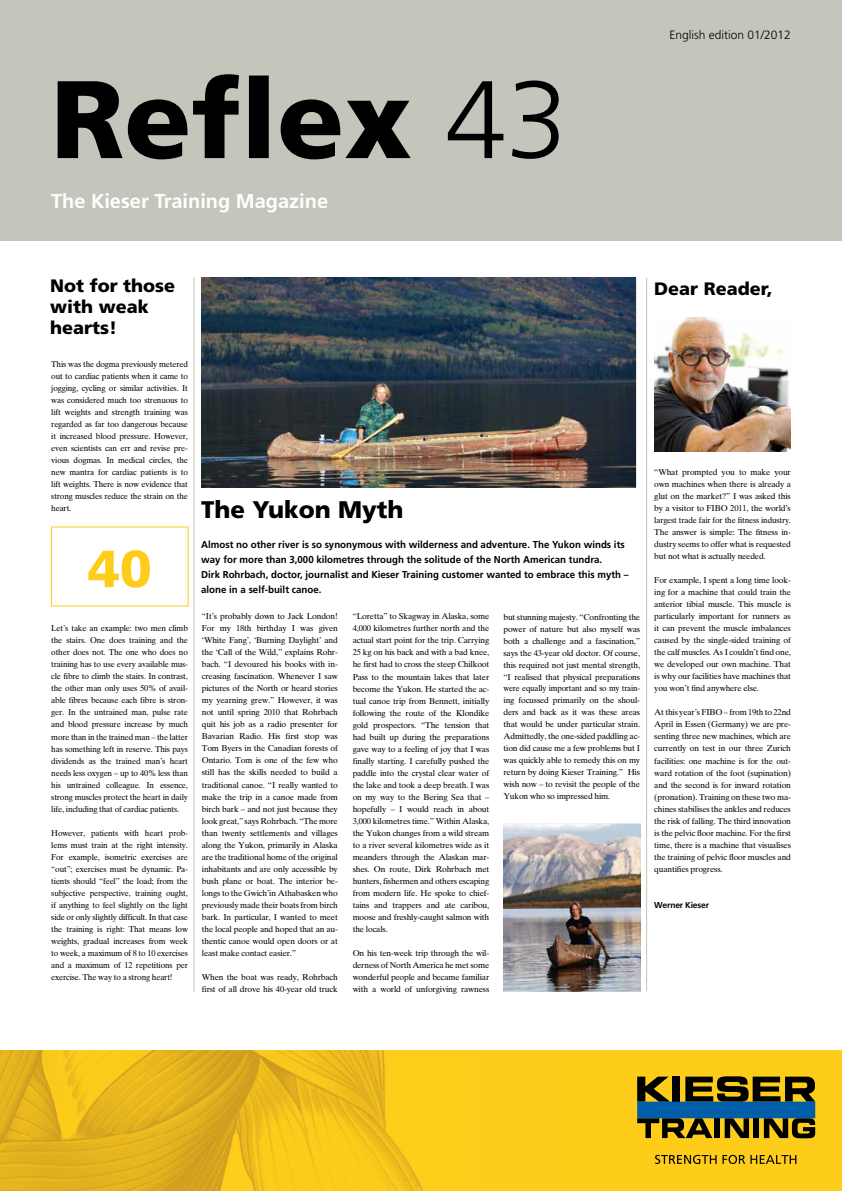
<style>
.page{position:relative;width:842px;height:1191px;background:#fff}
.page>*{position:absolute;margin:0;border:0;box-sizing:border-box;transform-origin:0 0}
.t1{font:900 110px "Frutiger LT";color:#000}
.t2{font:900 52px "Frutiger LT";color:#fecd1a}
.t3{font:900 24px "Frutiger LT";color:#000}
.t4{font:700 20px "Frutiger LT";color:#fff}
.t5{font:900 18px/21px "Frutiger LT";color:#000}
.t6{font:300 12px "Frutiger LT";color:#000}
.t7{font:700 10px/15px "Frutiger LT";color:#000}
.t8{font:8.5px/12px "Times Ten CE";letter-spacing:-.02em;color:#000;text-align:justify}
.t9{font:700 8.5px "Frutiger LT";letter-spacing:-.02em;color:#000}
.s1{font-weight:300}
</style>
<div class="page">
<div style="left:0;top:0;width:842px;height:240px;background:#c6c5bb"></div>
<div style="left:0;top:1049px;width:842px;height:142px;background:#fecd1a"></div>
<img style="left:0;top:1049px;width:551px;height:142px">
<svg style="left:637px;top:1076px;width:32px;height:25px"></svg>
<div style="left:672px;top:1076px;width:7px;height:25px;background:#000"></div>
<svg style="left:685px;top:1076px;width:130px;height:25px"></svg>
<div style="left:714px;top:1118px;width:6px;height:20px;background:#000"></div>
<svg style="left:725px;top:1118px;width:24px;height:20px"></svg>
<div style="left:754px;top:1118px;width:5px;height:20px;background:#000"></div>
<svg style="left:637px;top:1118px;width:75px;height:20px"></svg>
<svg style="left:764px;top:1118px;width:51px;height:20px"></svg>
<div style="left:637px;top:1101px;width:178px;height:17px;background:#005ea8"></div>
<svg style="left:655px;top:1154px;width:141px;height:10px"></svg>
<hr style="left:194px;top:277px;width:1px;height:714px;background:#c6c5bb">
<hr style="left:646px;top:278px;width:1px;height:713px;background:#c6c5bb">
<img style="left:654px;top:317px;width:137px;height:134px">
<img style="left:201px;top:277px;width:434px;height:210px">
<img style="left:503px;top:823px;width:138px;height:168px">
<h1 class="t1" style="left:51px;top:53px;width:518px">Reflex <span class="s1">43</span></h1>
<h3 class="t4" style="left:51px;top:189px;width:279px">The Kieser Training Magazine</h3>
<h3 class="t6" style="left:669px;top:29px;width:123px">English edition 01/2012</h3>
<h3 class="t5" style="left:50px;top:275px;width:127px">Not for those with weak hearts!</h3>
<p class="t8" style="left:51px;top:358px;width:138px">This was the dogma previously metered out to cardiac patients when it came to jogging, cycling or similar activities. It was considered much too strenuous to lift weights and strength training was regarded as far too dangerous because it increased blood pressure. However, even scientists can err and revise pre&shy;vious dogmas. In medical circles, the new mantra for cardiac patients is to lift weights. There is now evidence that strong muscles reduce the strain on the heart.</p>
<h2 class="t2" style="left:88px;top:537px;width:65px">40</h2>
<p class="t8" style="left:51px;top:622px;width:138px">Let’s take an example: two men climb the stairs. One does training and the other does not. The one who does no training has to use every available mus&shy;cle fibre to climb the stairs. In contrast, the other man only uses 50% of avail&shy;able fibres because each fibre is stron&shy;ger. In the untrained man, pulse rate and blood pressure increase by much more than in the trained man – the latter has something left in reserve. This pays dividends as the trained man’s heart needs less oxygen – up to 40% less than his untrained colleague. In essence, strong muscles protect the heart in daily life, including that of cardiac patients.</p>
<p class="t8" style="left:51px;top:826px;width:138px">However, patients with heart prob&shy;lems must train at the right intensity.<br>For example, isometric exercises are “out”; exercises must be dynamic. Pa&shy;tients should “feel” the load; from the subjective perspective, training ought, if anything to feel slightly on the light side or only slightly difficult. In that case the training is right: That means low weights, gradual increases from week to week, a maximum of 8 to 10 exercises and a maximum of 12 repetitions per exercise. The way to a strong heart!</p>
<h3 class="t3" style="left:201px;top:495px;width:204px">The Yukon Myth</h3>
<p class="t7" style="left:201px;top:537px;width:429px">Almost no other river is so synonymous with wilderness and adventure. The Yukon winds its way for more than 3,000 kilometres through the solitude of the North American tundra.<br>Dirk Rohrbach, doctor, journalist and Kieser Training customer wanted to embrace this myth – alone in a self-built canoe.</p>
<p class="t8" style="left:202px;top:610px;width:138px">“It’s probably down to Jack London!<br>For my 18th birthday I was given ‘White Fang’, ‘Burning Daylight’ and the ‘Call of the Wild,” explains Rohr&shy;bach. “I devoured his books with in&shy;creasing fascination. Whenever I saw pictures of the North or heard stories my yearning grew.” However, it was not until spring 2010 that Rohrbach quit his job as a radio presenter for Bavarian Radio. His first stop was Tom Byers in the Canadian forests of Ontario. Tom is one of the few who still has the skills needed to build a traditional canoe. “I really wanted to make the trip in a canoe made from birch bark – and not just because they look great,” says Rohrbach. “The more than twenty settlements and villages along the Yukon, primarily in Alaska are the traditional home of the original inhabitants and are only accessible by bush plane or boat. The interior be&shy;longs to the Gwich’in Athabasken who previously made their boats from birch bark. In particular, I wanted to meet the local people and hoped that an au&shy;thentic canoe would open doors or at least make contact easier.”</p>
<p class="t8" style="left:202px;top:970px;width:138px">When the boat was ready, Rohrbach first of all drove his 40-year old truck</p>
<p class="t8" style="left:353px;top:610px;width:138px">“Loretta” to Skagway in Alaska, some 4,000 kilometres further north and the actual start point for the trip. Carrying 25 kg on his back and with a bad knee, he first had to cross the steep Chilkoot Pass to the mountain lakes that later become the Yukon. He started the ac&shy;tual canoe trip from Bennett, initially following the route of the Klondike gold prospectors. “The tension that had built up during the preparations gave way to a feeling of joy that I was finally starting. I carefully pushed the paddle into the crystal clear water of the lake and took a deep breath. I was on my way to the Bering Sea that – hopefully – I would reach in about 3,000 kilometres time.” Within Alaska, the Yukon changes from a wild stream to a river several kilometres wide as it meanders through the Alaskan mar&shy;shes. On route, Dirk Rohrbach met hunters, fishermen and others escaping from modern life. He spoke to chief&shy;tains and trappers and ate caribou, moose and freshly-caught salmon with the locals.</p>
<p class="t8" style="left:353px;top:946px;width:138px">On his ten-week trip through the wil&shy;derness of North America he met some wonderful people and became familiar with a world of unforgiving rawness</p>
<p class="t8" style="left:503px;top:610px;width:138px">but stunning majesty. “Confronting the power of nature but also myself was both a challenge and a fascination,” says the 43-year old doctor. Of course, this required not just mental strength, “I realised that physical preparations were equally important and so my train&shy;ing focussed primarily on the shoul&shy;ders and back as it was these areas that would be under particular strain.<br>Admittedly, the one-sided paddling ac&shy;tion did cause me a few problems but I was quickly able to remedy this on my return by doing Kieser Training.” His wish now – to revisit the people of the Yukon who so impressed him.</p>
<h3 class="t5" style="left:654px;top:278px;width:120px">Dear Reader,</h3>
<p class="t8" style="left:654px;top:466px;width:138px">“What prompted you to make your own machines when there is already a glut on the market?” I was asked this by a visitor to FIBO 2011, the world’s largest trade fair for the fitness industry.<br>The answer is simple: The fitness in&shy;dustry seems to offer what is requested but not what is actually needed.</p>
<p class="t8" style="left:654px;top:574px;width:138px">For example, I spent a long time look&shy;ing for a machine that could train the anterior tibial muscle. This muscle is particularly important for runners as it can prevent the muscle imbalances caused by the single-sided training of the calf muscles. As I couldn’t find one, we developed our own machine. That is why our facilities have machines that you won’t find anywhere else.</p>
<p class="t8" style="left:654px;top:706px;width:138px">At this year’s FIBO – from 19th to 22nd April in Essen (Germany) we are pre&shy;senting three new machines, which are currently on test in our three Zurich facilities: one machine is for the out&shy;ward rotation of the foot (supination) and the second is for inward rotation (pronation). Training on these two ma&shy;chines stabilises the ankles and reduces the risk of falling. The third innovation is the pelvic floor machine. For the first time, there is a machine that visualises the training of pelvic floor muscles and quantifies progress.</p>
<p class="t9" style="left:654px;top:899px;width:56px">Werner Kieser</p>
</div>
